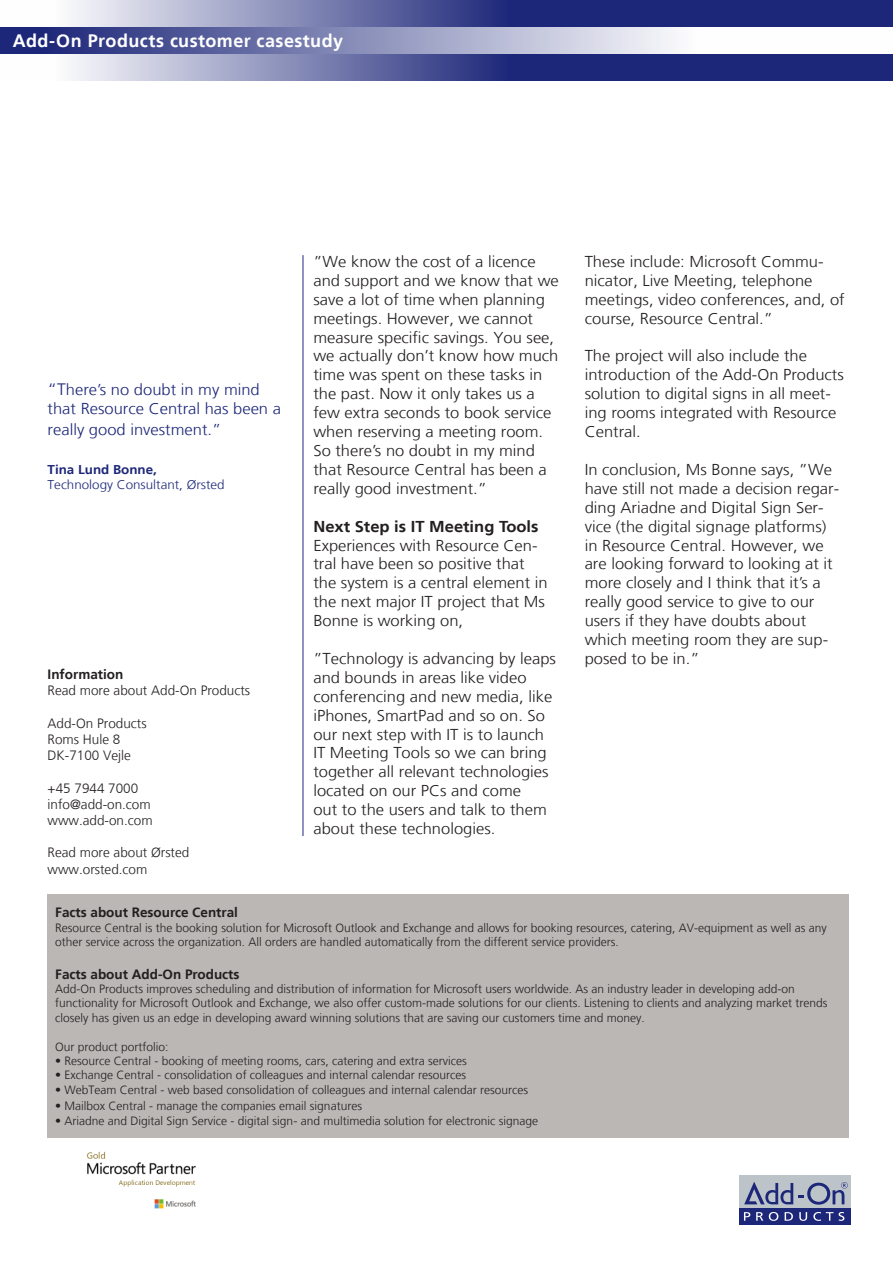
<style>
.page{position:relative;width:893px;height:1263px;background:#fff}
.page>*{position:absolute;margin:0;border:0;box-sizing:border-box;transform-origin:0 0}
.t1{font:700 18px "Frutiger LT";letter-spacing:.025em;color:#fff}
.t2{font:300 15.75px/18.9px "Frutiger LT";color:#231f20;scale:1.05 1}
.t3{font:300 15.75px/18.9px "Frutiger LT";color:#1d2779;scale:1.05 1}
.t4{font:700 15.75px "Frutiger LT";color:#231f20;scale:1.05 1}
.t5{font:300 13.5px "Frutiger LT";color:#231f20}
.t6{font:700 13.5px "Frutiger LT";color:#231f20}
.t7{font:300 12.75px/15.3px "Frutiger LT";color:#1d2779;scale:1.05 1}
.t8{font:300 12px/14.4px "Frutiger LT";color:#231f20}
.s1{font-size:16.5px}
.s2{font-weight:700}
</style>
<div class="page">
<div style="left:47px;top:894px;width:801px;height:243px;background:#bab7b4"></div>
<div style="left:739px;top:1175px;width:112px;height:50px;background:#bcc4c9"></div>
<div style="left:739px;top:1208px;width:112px;height:17px;background:#1d2779"></div>
<svg style="left:744px;top:1212px;width:6px;height:9px"></svg>
<svg style="left:756px;top:1212px;width:7px;height:9px"></svg>
<svg style="left:769px;top:1212px;width:9px;height:9px"></svg>
<svg style="left:785px;top:1212px;width:8px;height:9px"></svg>
<svg style="left:799px;top:1212px;width:8px;height:9px"></svg>
<svg style="left:813px;top:1212px;width:20px;height:9px"></svg>
<svg style="left:839px;top:1212px;width:5px;height:9px"></svg>
<svg style="left:744px;top:1182px;width:104px;height:22px"></svg>
<hr style="left:303px;top:255px;width:1px;height:581px;background:#1d2779">
<svg style="left:72px;top:0;width:821px;height:27px;background:#565d9a"></svg>
<svg style="left:0;top:27px;width:671px;height:27px;background:#8187b4"></svg>
<svg style="left:72px;top:54px;width:821px;height:27px;background:#565d9a"></svg>
<img style="left:86px;top:1151px;width:110px;height:58px">
<p class="t1" style="left:13px;top:30px;width:332px">Add-On Products customer casestudy</p>
<p class="t3" style="left:48px;top:380px;width:224px"><span class="s1">“T</span>here’s no doubt in my mind that Resource Central has been a</p>
<p class="t3" style="left:48px;top:420px;width:167px">really good investment.”</p>
<p class="t7" style="left:48px;top:462px;width:170px"><span class="s2">Tina Lund Bonne,<br></span>Technology Consultant, Ørsted</p>
<p class="t6" style="left:48px;top:666px;width:77px">Information</p>
<p class="t5" style="left:48px;top:683px;width:204px">Read more about Add-On Products</p>
<p class="t5" style="left:48px;top:715px;width:101px">Add-On Products</p>
<p class="t5" style="left:48px;top:732px;width:74px">Roms Hule 8</p>
<p class="t5" style="left:48px;top:748px;width:85px">DK-7100 Vejle</p>
<p class="t5" style="left:48px;top:780px;width:92px">+45 7944 7000</p>
<p class="t5" style="left:48px;top:796px;width:105px">info@add-on.com</p>
<p class="t5" style="left:48px;top:813px;width:107px">www.add-on.com</p>
<p class="t5" style="left:48px;top:845px;width:143px">Read more about Ørsted</p>
<p class="t5" style="left:48px;top:861px;width:101px">www.orsted.com</p>
<p class="t2" style="left:313px;top:252px;width:235px">”We know the cost of a licence and support and we know that we save a lot of time when planning meetings. However, we cannot measure specific savings. You see, we actually don’t know how much time was spent on these tasks in the past. Now it only takes us a few extra seconds to book service when reserving a meeting room.<br>So there’s no doubt in my mind that Resource Central has been a really good investment.”</p>
<p class="t4" style="left:313px;top:517px;width:216px">Next Step is IT Meeting Tools</p>
<p class="t2" style="left:313px;top:536px;width:225px">Experiences with Resource Cen&shy;tral have been so positive that the system is a central element in the next major IT project that Ms<br>Bonne is working on,</p>
<p class="t2" style="left:313px;top:649px;width:233px">”Technology is advancing by leaps and bounds in areas like video conferencing and new media, like iPhones, SmartPad and so on. So our next step with IT is to launch<br>IT Meeting Tools so we can bring together all relevant technologies located on our PCs and come<br>out to the users and talk to them about these technologies.</p>
<p class="t2" style="left:585px;top:252px;width:249px">These include: Microsoft Commu&shy;nicator, Live Meeting, telephone meetings, video conferences, and, of course, Resource Central.”</p>
<p class="t2" style="left:585px;top:347px;width:248px">The project will also include the introduction of the Add-On Products solution to digital signs in all meet&shy;ing rooms integrated with Resource<br>Central.</p>
<p class="t2" style="left:585px;top:460px;width:244px">In conclusion, Ms Bonne says, ”We have still not made a decision regar&shy;ding Ariadne and Digital Sign Ser&shy;vice (the digital signage platforms) in Resource Central. However, we are looking forward to looking at it more closely and I think that it’s a really good service to give to our users if they have doubts about which meeting room they are sup&shy;posed to be in.”</p>
<p class="t6" style="left:55px;top:905px;width:184px">Facts about Resource Central</p>
<p class="t8" style="left:55px;top:921px;width:773px">Resource Central is the booking solution for Microsoft Outlook and Exchange and allows for booking resources, catering, AV-equipment as well as any other service across the organization. All orders are handled automatically from the different service providers.</p>
<p class="t6" style="left:55px;top:966px;width:186px">Facts about Add-On Products</p>
<p class="t8" style="left:55px;top:982px;width:741px">Add-On Products improves scheduling and distribution of information for Microsoft users worldwide. As an industry leader in developing add-on</p>
<p class="t8" style="left:55px;top:996px;width:774px">functionality for Microsoft Outlook and Exchange, we also offer custom-made solutions for our clients. Listening to clients and analyzing market trends closely has given us an edge in developing award winning solutions that are saving our customers time and money.</p>
<p class="t8" style="left:55px;top:1039px;width:115px">Our product portfolio:</p>
<p class="t8" style="left:55px;top:1054px;width:413px">• Resource Central - booking of meeting rooms, cars, catering and extra services</p>
<p class="t8" style="left:55px;top:1068px;width:412px">• Exchange Central - consolidation of colleagues and internal calendar resources</p>
<p class="t8" style="left:55px;top:1083px;width:474px">• WebTeam Central - web based consolidation of colleagues and internal calendar resources</p>
<p class="t8" style="left:55px;top:1099px;width:308px">• Mailbox Central - manage the companies email signatures</p>
<p class="t8" style="left:55px;top:1113px;width:484px">• Ariadne and Digital Sign Service - digital sign- and multimedia solution for electronic signage</p>
</div>
